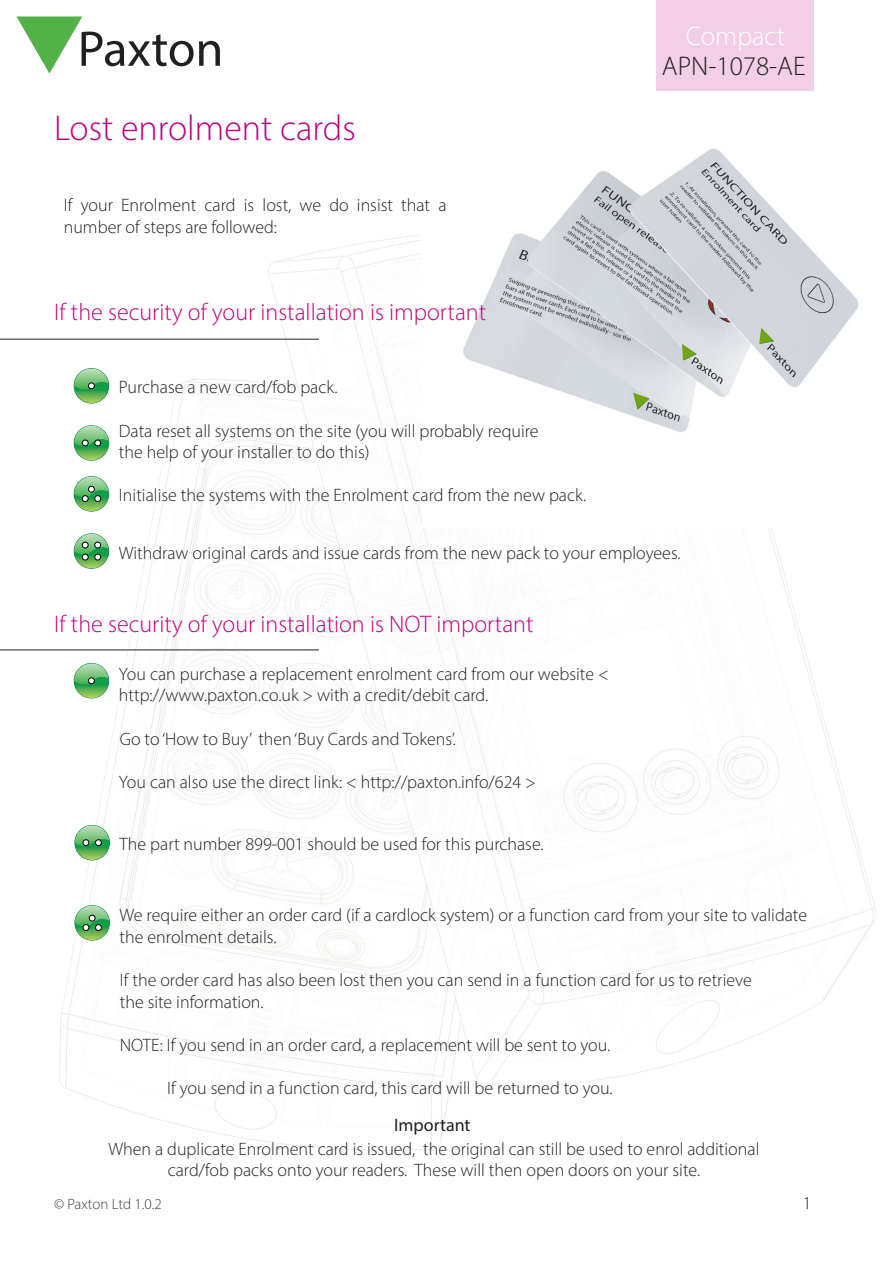
<style>
.page{position:relative;width:893px;height:1263px;background:#fff}
.page>*{position:absolute;margin:0;border:0;box-sizing:border-box;transform-origin:0 0}
.AN_Title{font:300 36px "Myriad Pro";color:#bd037d}
.AN_Title-2{font:300 27px "Myriad Pro";color:#231f20}
.AN_Title-3{font:300 27px "Myriad Pro";color:#fff}
.Section_title{font:300 24px "Myriad Pro";color:#bd037d}
.Text{font:300 18px/21.6px "Myriad Pro";color:#231f20}
.Text_-_AN{font:300 18px/21.6px "Myriad Pro";color:#231f20}
.Text_-_centre{font:300 18px/21.6px "Myriad Pro";color:#231f20;text-align:center}
.Text_bold_center{font:300 18px/21.6px "Myriad Pro";color:#231f20}
.Text_bold_center-2{font:18px "Myriad Pro";color:#231f20}
.t1{font:300 15px "Myriad Pro";letter-spacing:-.005em;color:#3e3e3f}
</style>
<div class="page">
<svg style="left:16px;top:16px;width:204px;height:58px"></svg>
<img style="left:0;top:235px;width:876px;height:916px">
<img style="left:422px;top:60px;width:454px;height:468px">
<svg style="left:759px;top:328px;width:14px;height:16px"></svg>
<svg style="left:682px;top:344px;width:14px;height:16px"></svg>
<svg style="left:633px;top:393px;width:16px;height:16px"></svg>
<div style="left:74px;top:368px;width:35px;height:36px;border:1px solid #0b8c44;border-radius:50%"></div>
<svg style="left:74px;top:369px;width:35px;height:34px"></svg>
<div style="left:88px;top:382px;width:7px;height:7px;border:1px solid #000;border-radius:50%"></div>
<div style="left:74px;top:425px;width:35px;height:36px;border:1px solid #0b8c44;border-radius:50%"></div>
<svg style="left:74px;top:426px;width:35px;height:34px"></svg>
<div style="left:82px;top:439px;width:7px;height:7px;border:1px solid #000;border-radius:50%"></div>
<div style="left:74px;top:476px;width:35px;height:36px;border:1px solid #0b8c44;border-radius:50%"></div>
<svg style="left:74px;top:477px;width:35px;height:34px"></svg>
<div style="left:88px;top:486px;width:7px;height:7px;border:1px solid #000;border-radius:50%"></div>
<div style="left:74px;top:533px;width:35px;height:36px;border:1px solid #0b8c44;border-radius:50%"></div>
<svg style="left:74px;top:534px;width:35px;height:34px"></svg>
<div style="left:82px;top:554px;width:7px;height:6px;border:1px solid #000;border-radius:50%"></div>
<svg style="left:74px;top:663px;width:35px;height:35px"></svg>
<div style="left:88px;top:677px;width:7px;height:7px;border:1px solid #000;border-radius:50%"></div>
<div style="left:74px;top:825px;width:36px;height:35px;border:1px solid #0b8c44;border-radius:50%"></div>
<svg style="left:75px;top:825px;width:34px;height:35px"></svg>
<div style="left:83px;top:839px;width:6px;height:7px;border:1px solid #000;border-radius:50%"></div>
<div style="left:74px;top:905px;width:36px;height:35px;border:1px solid #0b8c44;border-radius:50%"></div>
<svg style="left:75px;top:906px;width:34px;height:34px"></svg>
<div style="left:89px;top:915px;width:7px;height:6px;border:1px solid #000;border-radius:50%"></div>
<hr style="left:0;top:339px;width:319px;height:1px;background:#231f20">
<hr style="left:0;top:650px;width:319px;height:1px;background:#231f20">
<div style="left:656px;top:0;width:157px;height:90px;background:#f2cfe6"></div>
<p class="AN_Title-3" style="left:686px;top:19px;width:101px">Compact</p>
<p class="AN_Title" style="left:54px;top:106px;width:303px">Lost enrolment cards</p>
<p class="Text_bold_center" style="left:64px;top:194px;width:384px">If your Enrolment card is lost, we do insist that a number of steps are followed:</p>
<p class="Section_title" style="left:54px;top:297px;width:434px">If the security of your installation is important</p>
<p class="Text" style="left:119px;top:376px;width:220px">Purchase a new card/fob pack.</p>
<p class="Text" style="left:119px;top:420px;width:421px">Data reset all systems on the site (you will probably require the help of your installer to do this)</p>
<p class="Text" style="left:119px;top:484px;width:469px">Initialise the systems with the Enrolment card from the new pack.</p>
<p class="AN_Title-2" style="left:662px;top:50px;width:145px">APN-1078-AE</p>
<p class="Text" style="left:119px;top:541px;width:563px">Withdraw original cards and issue cards from the new pack to your employees.</p>
<p class="Section_title" style="left:54px;top:609px;width:481px">If the security of your installation is NOT important</p>
<p class="Text_-_AN" style="left:119px;top:663px;width:491px">You can purchase a replacement enrolment card from our website &lt; http://www.paxton.co.uk &gt; with a credit/debit card.</p>
<p class="Text_-_AN" style="left:120px;top:728px;width:338px">Go to ‘How to Buy’ then ‘Buy Cards and Tokens’.</p>
<p class="Text_-_AN" style="left:119px;top:771px;width:419px">You can also use the direct link: &lt; http://paxton.info/624 &gt;</p>
<p class="Text" style="left:120px;top:833px;width:426px">The part number 899-001 should be used for this purchase.</p>
<p class="Text" style="left:120px;top:904px;width:689px">We require either an order card (if a cardlock system) or a function card from your site to validate the enrolment details.</p>
<p class="Text" style="left:120px;top:969px;width:634px">If the order card has also been lost then you can send in a function card for us to retrieve</p>
<p class="Text" style="left:120px;top:991px;width:145px">the site information.</p>
<p class="Text" style="left:120px;top:1034px;width:492px">NOTE: If you send in an order card, a replacement will be sent to you.</p>
<p class="Text" style="left:167px;top:1077px;width:447px">If you send in a function card, this card will be returned to you.</p>
<p class="Text_bold_center-2" style="left:394px;top:1114px;width:78px">Important</p>
<p class="Text_-_centre" style="left:108px;top:1138px;width:652px">When a duplicate Enrolment card is issued, the original can still be used to enrol additional card/fob packs onto your readers. These will then open doors on your site.</p>
<p class="t1" style="left:54px;top:1195px;width:109px">© Paxton Ltd 1.0.2</p>
<p class="Text_-_centre" style="left:803px;top:1192px;width:10px">1</p>
</div>
